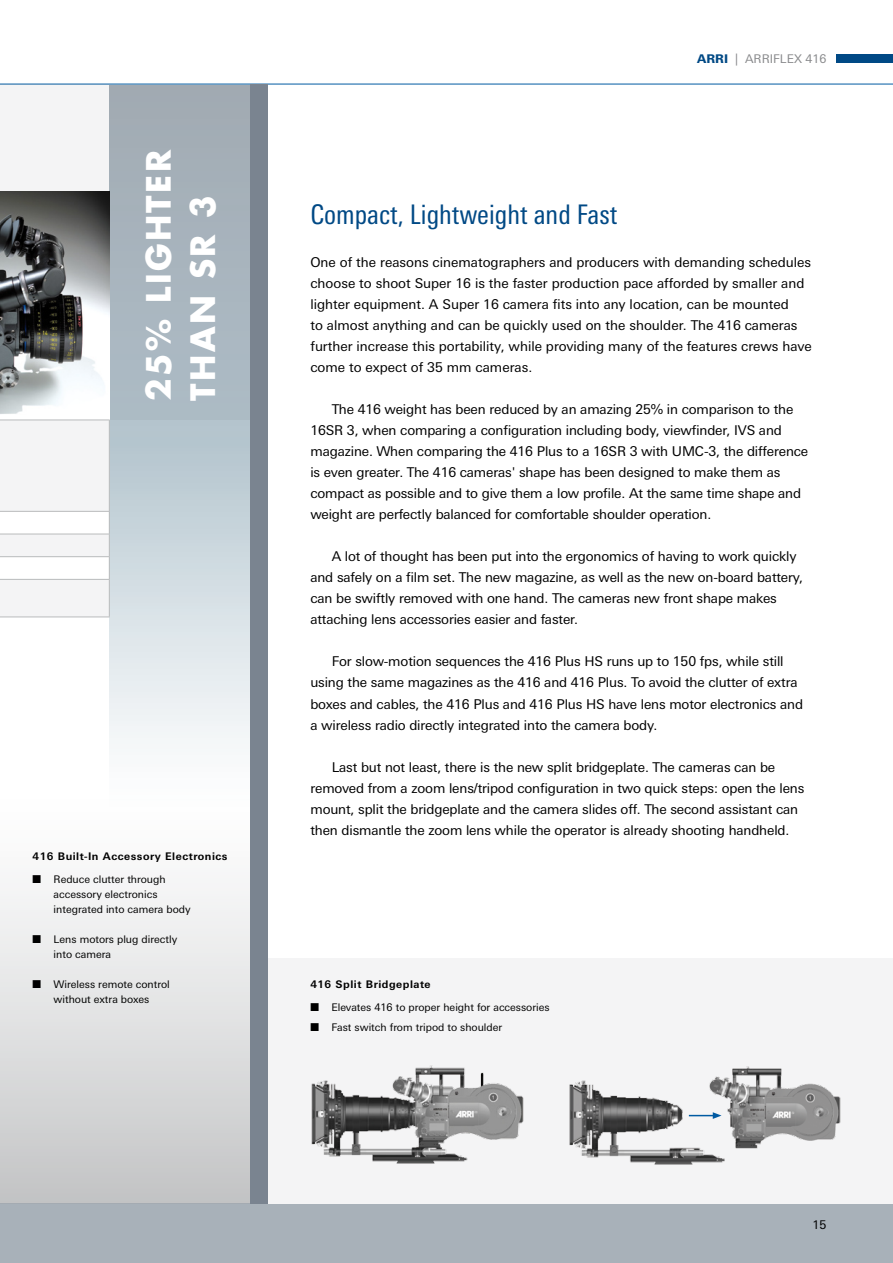
<style>
.page{position:relative;width:893px;height:1263px;background:#fff}
.page>*{position:absolute;margin:0;border:0;box-sizing:border-box;transform-origin:0 0}
.Fließtext{font:700 32.7px/44.1px "Futura";letter-spacing:.075em;color:#fff}
.Headline{font:condensed 27px "Linotype Univers";color:#004985}
.Fließtext_Einzug{font:13.5px/21px "Linotype Univers Basic";letter-spacing:-.01em;color:#000}
.Fließtext-2{font:13.5px/21px "Linotype Univers Basic";color:#000}
.t1{font:12px "Linotype Univers Basic";color:#898a8c}
.t2{font:12px "Linotype Univers Basic";color:#000}
.Fließtext-3{font:10.5px "Linotype Univers Basic";color:#000}
.Fließtext-4{font:700 10.5px "Linotype Univers Basic";letter-spacing:.05em;color:#000}
.s1{font-weight:800;color:#004985}
</style>
<div class="page">
<div style="left:0;top:1203px;width:893px;height:60px;background:#a8b1b9"></div>
<hr style="left:0;top:84px;width:893px;height:1px;background:#005aa2">
<div style="left:836px;top:54px;width:57px;height:8px;background:#004985"></div>
<svg style="left:0;top:814px;width:251px;height:389px"></svg>
<svg style="left:109px;top:420px;width:142px;height:394px"></svg>
<svg style="left:0;top:84px;width:251px;height:336px;fill:#a9b5bf"></svg>
<img style="left:0;top:191px;width:109px;height:229px">
<div style="left:268px;top:958px;width:625px;height:245px;background:#f4f4f5"></div>
<img style="left:311px;top:1065px;width:213px;height:99px">
<img style="left:570px;top:1066px;width:271px;height:99px">
<svg style="left:689px;top:1112px;width:32px;height:7px"></svg>
<div style="left:251px;top:84px;width:17px;height:1119px;background:#7a8490"></div>
<svg style="left:0;top:420px;width:110px;height:196px"></svg>
<hr style="left:0;top:579px;width:110px;height:1px;background:#b9bbbc">
<hr style="left:109px;top:580px;width:1px;height:36px;background:#b9bbbc">
<hr style="left:0;top:616px;width:110px;height:1px;background:#b9bbbc">
<p class="Fließtext" style="left:136px;top:401px;width:253px;rotate:-90deg">25% LIGHTER<br>THAN SR 3</p>
<p class="Fließtext-4" style="left:33px;top:850px;width:197px">416 Built-In Accessory Electronics</p>
<p class="Fließtext-3" style="left:33px;top:873px;width:135px">■ Reduce clutter through</p>
<p class="Fließtext-3" style="left:54px;top:888px;width:105px">accessory electronics</p>
<p class="Fließtext-3" style="left:54px;top:903px;width:139px">integrated into camera body</p>
<p class="Fließtext-3" style="left:33px;top:933px;width:146px">■ Lens motors plug directly</p>
<p class="Fließtext-3" style="left:54px;top:948px;width:59px">into camera</p>
<p class="Fließtext-3" style="left:33px;top:978px;width:139px">■ Wireless remote control</p>
<p class="Fließtext-3" style="left:54px;top:993px;width:97px">without extra boxes</p>
<p class="t1" style="left:697px;top:52px;width:131px"><span class="s1">ARRI</span> | ARRIFLEX 416</p>
<p class="Headline" style="left:310px;top:199px;width:308px">Compact, Lightweight and Fast</p>
<p class="Fließtext-2" style="left:310px;top:252px;width:503px">One of the reasons cinematographers and producers with demanding schedules choose to shoot Super 16 is the faster production pace afforded by smaller and lighter equipment. A Super 16 camera fits into any location, can be mounted<br>to almost anything and can be quickly used on the shoulder. The 416 cameras further increase this portability, while providing many of the features crews have come to expect of 35 mm cameras.</p>
<p class="Fließtext_Einzug" style="left:310px;top:399px;width:499px;text-indent:21px">The 416 weight has been reduced by an amazing 25% in comparison to the 16SR 3, when comparing a configuration including body, viewfinder, IVS and magazine. When comparing the 416 Plus to a 16SR 3 with UMC-3, the difference is even greater. The 416 cameras' shape has been designed to make them as compact as possible and to give them a low profile. At the same time shape and weight are perfectly balanced for comfortable shoulder operation.</p>
<p class="Fließtext_Einzug" style="left:310px;top:546px;width:494px;text-indent:21px">A lot of thought has been put into the ergonomics of having to work quickly and safely on a film set. The new magazine, as well as the new on-board battery, can be swiftly removed with one hand. The cameras new front shape makes attaching lens accessories easier and faster.</p>
<p class="Fließtext_Einzug" style="left:310px;top:651px;width:494px;text-indent:21px">For slow-motion sequences the 416 Plus HS runs up to 150 fps, while still using the same magazines as the 416 and 416 Plus. To avoid the clutter of extra boxes and cables, the 416 Plus and 416 Plus HS have lens motor electronics and a wireless radio directly integrated into the camera body.</p>
<p class="Fließtext_Einzug" style="left:310px;top:756px;width:496px;text-indent:21px">Last but not least, there is the new split bridgeplate. The cameras can be removed from a zoom lens/tripod configuration in two quick steps: open the lens mount, split the bridgeplate and the camera slides off. The second assistant can then dismantle the zoom lens while the operator is already shooting handheld.</p>
<p class="Fließtext-4" style="left:310px;top:978px;width:122px">416 Split Bridgeplate</p>
<p class="Fließtext-3" style="left:310px;top:1001px;width:241px">■ Elevates 416 to proper height for accessories</p>
<p class="Fließtext-3" style="left:310px;top:1021px;width:193px">■ Fast switch from tripod to shoulder</p>
<p class="t2" style="left:812px;top:1218px;width:15px">15</p>
</div>
